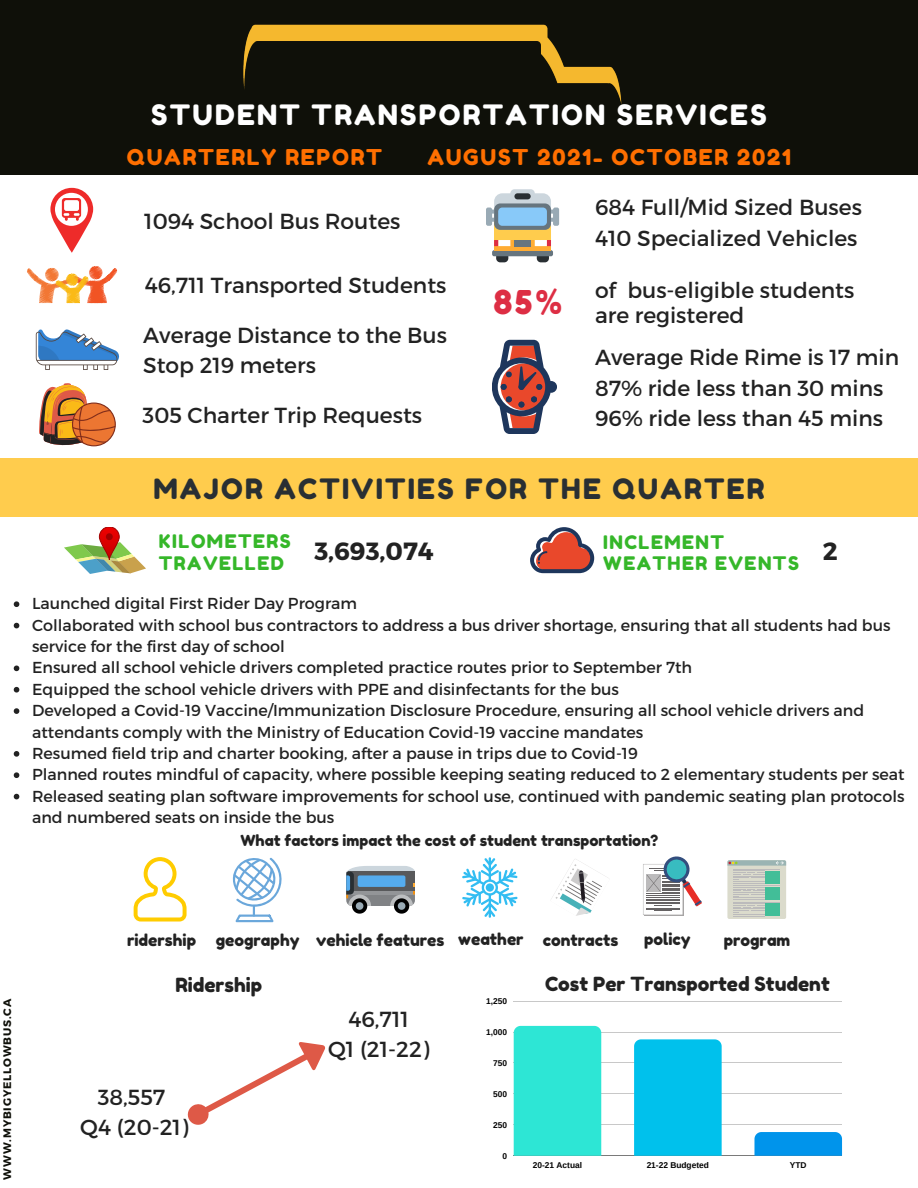
<style>
.page{position:relative;width:918px;height:1188px;background:#fff}
.page>*{position:absolute;margin:0;border:0;box-sizing:border-box;transform-origin:0 0}
.t1{font:32.7px "Fredoka One";color:#dd2e44}
.t2{font:28.05px "Fredoka One";letter-spacing:.08em;color:#fff}
.t3{font:28.05px "Fredoka One";letter-spacing:.08em;color:#292f33}
.t4{font:700 24.9px "Montserrat";color:#222}
.t5{font:21.75px/24.8px "Montserrat";color:#222}
.t6{font:21.75px "Fredoka One";letter-spacing:.08em;color:#ff6f00}
.t7{font:19.5px "Fredoka One";color:#222}
.t8{font:18.75px/21.3px "Fredoka One";letter-spacing:.08em;color:#35b729}
.t9{font:16.2px "Fredoka One";color:#222}
.t10{font:15.9px/21.3px "Montserrat";color:#222}
.t11{font:15.3px "Fredoka One";color:#222}
.t12{font:700 10.8px "Montserrat";letter-spacing:.08em;color:#0f1009}
.t13{font:700 8.4px "Arimo";color:#000}
</style>
<div class="page">
<div style="left:0;top:0;width:918px;height:175px;background:#0f1009"></div>
<div style="left:0;top:458px;width:918px;height:58px;background:#ffcc4d"></div>
<img style="left:243px;top:24px;width:379px;height:80px">
<svg style="left:27px;top:266px;width:90px;height:37px"></svg>
<svg style="left:50px;top:188px;width:43px;height:65px"></svg>
<svg style="left:36px;top:330px;width:83px;height:40px"></svg>
<svg style="left:492px;top:340px;width:64px;height:94px"></svg>
<div style="left:510px;top:189px;width:25px;height:8px;background:#ccd6dd;border-radius:4px"></div>
<svg style="left:486px;top:193px;width:73px;height:69px"></svg>
<div style="left:514px;top:240px;width:17px;height:6px;background:#66757f"></div>
<div style="left:514px;top:193px;width:17px;height:6px;background:#292f33;border-radius:3px"></div>
<hr style="left:514px;top:1001px;width:328px;height:1px;background:#222">
<hr style="left:514px;top:1032px;width:328px;height:1px;background:#222">
<hr style="left:514px;top:1063px;width:328px;height:1px;background:#222">
<hr style="left:514px;top:1093px;width:328px;height:1px;background:#222">
<hr style="left:514px;top:1124px;width:328px;height:1px;background:#222">
<hr style="left:514px;top:1155px;width:328px;height:1px;background:#222">
<div style="left:514px;top:1026px;width:87px;height:130px;background:#2de6d5"></div>
<div style="left:634px;top:1039px;width:88px;height:117px;background:#00c1ec"></div>
<svg style="left:754px;top:1132px;width:88px;height:24px;background:#0595ea"></svg>
<svg style="left:187px;top:1042px;width:139px;height:83px"></svg>
<svg style="left:134px;top:857px;width:53px;height:65px"></svg>
<svg style="left:233px;top:858px;width:49px;height:64px"></svg>
<svg style="left:346px;top:866px;width:69px;height:48px;background:#80929f"></svg>
<hr style="left:489px;top:857px;width:2px;height:24px;background:#32bdf2">
<hr style="left:489px;top:894px;width:2px;height:24px;background:#32bdf2">
<svg style="left:462px;top:858px;width:56px;height:59px"></svg>
<div style="left:486px;top:883px;width:8px;height:9px;background:#32bdf2;border-radius:50%"></div>
<svg style="left:551px;top:859px;width:57px;height:57px"></svg>
<div style="left:727px;top:860px;width:59px;height:59px;background:#dbdbcc;border-radius:2px"></div>
<hr style="left:733px;top:902px;width:47px;height:1px;background:#bcbbbc">
<hr style="left:733px;top:904px;width:32px;height:1px;background:#bcbbbc">
<div style="left:766px;top:904px;width:14px;height:12px;background:#42be98"></div>
<svg style="left:733px;top:905px;width:32px;height:8px"></svg>
<hr style="left:733px;top:914px;width:32px;height:1px;background:#bcbbbc">
<hr style="left:733px;top:916px;width:32px;height:1px;background:#bcbbbc">
<hr style="left:733px;top:885px;width:47px;height:1px;background:#bcbbbc">
<hr style="left:733px;top:887px;width:32px;height:1px;background:#bcbbbc">
<div style="left:766px;top:887px;width:14px;height:13px;background:#42be98"></div>
<svg style="left:733px;top:889px;width:32px;height:8px"></svg>
<hr style="left:733px;top:898px;width:32px;height:1px;background:#bcbbbc">
<hr style="left:733px;top:899px;width:32px;height:1px;background:#bcbbbc">
<hr style="left:733px;top:869px;width:47px;height:1px;background:#bcbbbc">
<hr style="left:733px;top:871px;width:32px;height:1px;background:#bcbbbc">
<div style="left:766px;top:871px;width:14px;height:12px;background:#42be98"></div>
<svg style="left:733px;top:872px;width:32px;height:8px"></svg>
<hr style="left:733px;top:881px;width:32px;height:1px;background:#bcbbbc">
<hr style="left:733px;top:883px;width:32px;height:1px;background:#bcbbbc">
<svg style="left:727px;top:860px;width:59px;height:6px"></svg>
<svg style="left:643px;top:856px;width:59px;height:59px"></svg>
<svg style="left:39px;top:383px;width:77px;height:63px"></svg>
<svg style="left:530px;top:527px;width:64px;height:46px"></svg>
<svg style="left:99px;top:527px;width:20px;height:32px"></svg>
<div style="left:99px;top:527px;width:20px;height:33px;border:1px solid #a00000;border-radius:10px"></div>
<svg style="left:64px;top:533px;width:82px;height:40px"></svg>
<svg style="left:14px;top:601px;width:5px;height:6px"></svg>
<svg style="left:14px;top:623px;width:5px;height:5px"></svg>
<svg style="left:14px;top:666px;width:5px;height:5px"></svg>
<svg style="left:14px;top:687px;width:5px;height:6px"></svg>
<svg style="left:14px;top:708px;width:5px;height:6px"></svg>
<svg style="left:14px;top:751px;width:5px;height:6px"></svg>
<svg style="left:14px;top:772px;width:5px;height:6px"></svg>
<svg style="left:14px;top:794px;width:5px;height:5px"></svg>
<p class="t2" style="left:151px;top:98px;width:617px">STUDENT TRANSPORTATION SERVICES</p>
<p class="t6" style="left:127px;top:144px;width:257px">QUARTERLY REPORT</p>
<p class="t6" style="left:427px;top:144px;width:365px">AUGUST 2021- OCTOBER 2021</p>
<p class="t5" style="left:144px;top:208px;width:258px">1094 School Bus Routes</p>
<p class="t5" style="left:145px;top:272px;width:303px">46,711 Transported Students</p>
<p class="t5" style="left:143px;top:319px;width:305px;line-height:30.3px">Average Distance to the Bus<br>Stop 219 meters</p>
<p class="t5" style="left:143px;top:402px;width:281px">305 Charter Trip Requests</p>
<p class="t5" style="left:595px;top:194px;width:268px">684 Full/Mid Sized Buses</p>
<p class="t5" style="left:595px;top:225px;width:264px">410 Specialized Vehicles</p>
<p class="t1" style="left:493px;top:282px;width:70px">85%</p>
<p class="t5" style="left:595px;top:277px;width:261px">of bus-eligible students are registered</p>
<p class="t5" style="left:595px;top:344px;width:306px">Average Ride Rime is 17 min</p>
<p class="t5" style="left:595px;top:374px;width:290px">87% ride less than 30 mins</p>
<p class="t5" style="left:595px;top:405px;width:290px">96% ride less than 45 mins</p>
<p class="t3" style="left:153px;top:472px;width:613px">MAJOR ACTIVITIES FOR THE QUARTER</p>
<p class="t8" style="left:159px;top:531px;width:133px">KILOMETERS<br>TRAVELLED</p>
<p class="t4" style="left:314px;top:535px;width:121px">3,693,074</p>
<p class="t4" style="left:823px;top:535px;width:16px">2</p>
<p class="t8" style="left:603px;top:531px;width:197px">INCLEMENT<br>WEATHER EVENTS</p>
<p class="t10" style="left:32px;top:592px;width:327px">Launched digital First Rider Day Program</p>
<p class="t10" style="left:32px;top:614px;width:860px">Collaborated with school bus contractors to address a bus driver shortage, ensuring that all students had bus service for the first day of school</p>
<p class="t10" style="left:32px;top:656px;width:662px">Ensured all school vehicle drivers completed practice routes prior to September 7th</p>
<p class="t10" style="left:32px;top:678px;width:588px">Equipped the school vehicle drivers with PPE and disinfectants for the bus</p>
<p class="t10" style="left:32px;top:699px;width:834px">Developed a Covid-19 Vaccine/Immunization Disclosure Procedure, ensuring all school vehicle drivers and attendants comply with the Ministry of Education Covid-19 vaccine mandates</p>
<p class="t10" style="left:32px;top:742px;width:607px">Resumed field trip and charter booking, after a pause in trips due to Covid-19</p>
<p class="t10" style="left:32px;top:763px;width:874px">Planned routes mindful of capacity, where possible keeping seating reduced to 2 elementary students per seat</p>
<p class="t10" style="left:32px;top:785px;width:874px">Released seating plan software improvements for school use, continued with pandemic seating plan protocols and numbered seats on inside the bus</p>
<p class="t11" style="left:240px;top:832px;width:420px">What factors impact the cost of student transportation?</p>
<p class="t12" style="left:0;top:1180px;width:182px;rotate:-90deg">WWW.MYBIGYELLOWBUS.CA</p>
<p class="t9" style="left:127px;top:931px;width:71px">ridership</p>
<p class="t9" style="left:216px;top:931px;width:85px">geography</p>
<p class="t9" style="left:316px;top:931px;width:130px">vehicle features</p>
<p class="t9" style="left:458px;top:929px;width:67px">weather</p>
<p class="t9" style="left:543px;top:930px;width:77px">contracts</p>
<p class="t9" style="left:644px;top:929px;width:48px">policy</p>
<p class="t9" style="left:724px;top:930px;width:68px">program</p>
<p class="t7" style="left:175px;top:973px;width:88px">Ridership</p>
<p class="t5" style="left:98px;top:1083px;width:69px">38,557</p>
<p class="t5" style="left:80px;top:1114px;width:110px">Q4 (20-21)</p>
<p class="t5" style="left:349px;top:1006px;width:62px">46,711</p>
<p class="t5" style="left:328px;top:1036px;width:103px">Q1 (21-22)</p>
<p class="t13" style="left:486px;top:996px;width:22px">1,250</p>
<p class="t13" style="left:486px;top:1027px;width:22px">1,000</p>
<p class="t13" style="left:493px;top:1058px;width:15px">750</p>
<p class="t13" style="left:493px;top:1089px;width:15px">500</p>
<p class="t13" style="left:493px;top:1120px;width:15px">250</p>
<p class="t13" style="left:503px;top:1151px;width:6px">0</p>
<p class="t7" style="left:545px;top:972px;width:286px">Cost Per Transported Student</p>
<p class="t13" style="left:533px;top:1160px;width:51px">20-21 Actual</p>
<p class="t13" style="left:647px;top:1160px;width:64px">21-22 Budgeted</p>
<p class="t13" style="left:790px;top:1160px;width:18px">YTD</p>
</div>
